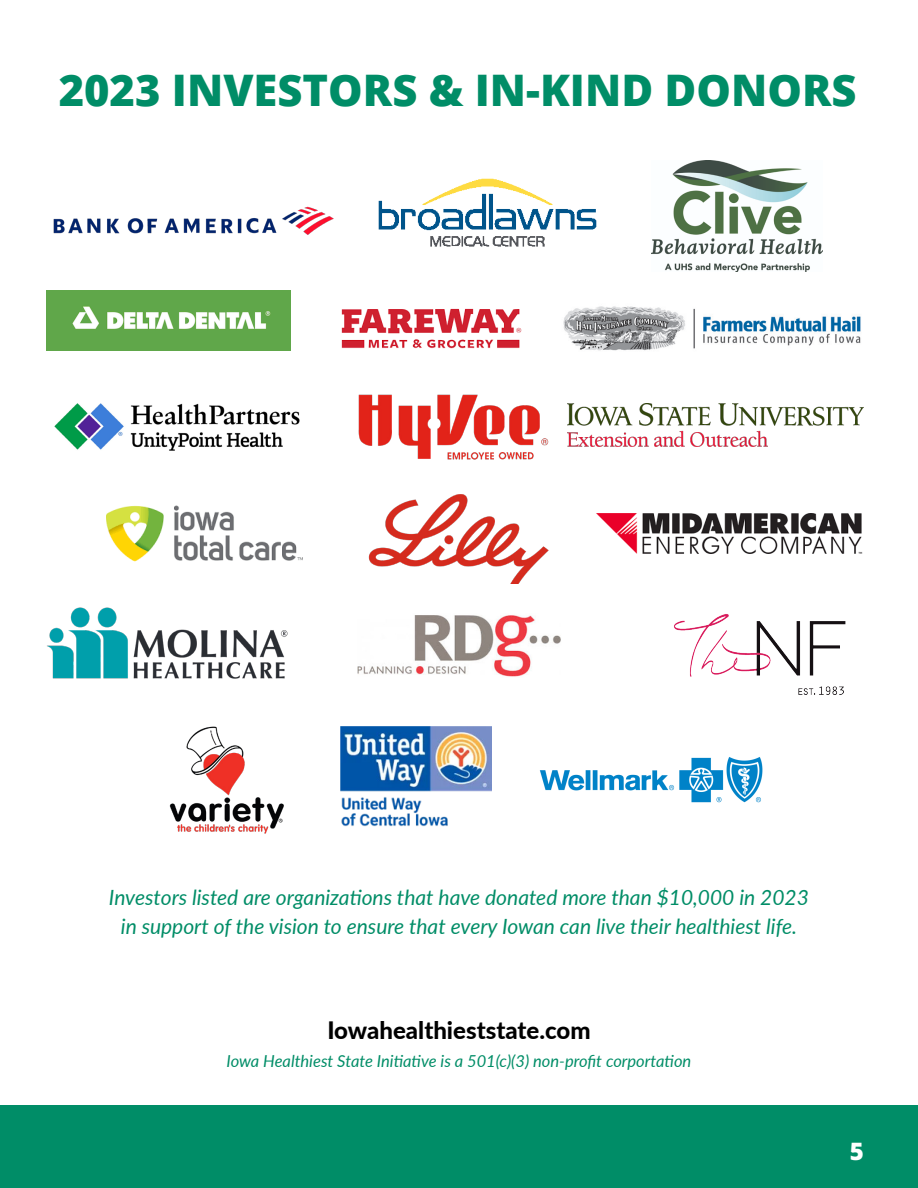
<style>
.page{position:relative;width:918px;height:1188px;background:#fff}
.page>*{position:absolute;margin:0;border:0;box-sizing:border-box;transform-origin:0 0}
.t1{font:800 43.5px "Open Sans";color:#008d67}
.t2{font:800 24px "Lato";color:#000}
.t3{font:800 24px "Open Sans";color:#fff}
.t4{font:italic 21px/28.5px "Lato";color:#008d67;text-align:center}
.t5{font:italic 16.5px "Lato";color:#008d67}
</style>
<div class="page">
<div style="left:0;top:1106px;width:918px;height:82px;background:#008d67"></div>
<img style="left:54px;top:403px;width:246px;height:48px">
<img style="left:539px;top:757px;width:224px;height:46px">
<img style="left:359px;top:394px;width:190px;height:65px">
<img style="left:368px;top:494px;width:181px;height:90px">
<img style="left:357px;top:615px;width:204px;height:62px">
<img style="left:53px;top:206px;width:281px;height:29px">
<img style="left:340px;top:727px;width:152px;height:100px">
<img style="left:107px;top:505px;width:196px;height:57px">
<img style="left:674px;top:614px;width:172px;height:81px">
<img style="left:169px;top:726px;width:115px;height:108px">
<img style="left:378px;top:178px;width:219px;height:69px">
<img style="left:47px;top:607px;width:241px;height:72px">
<img style="left:46px;top:290px;width:244px;height:61px">
<img style="left:651px;top:160px;width:171px;height:111px">
<img style="left:567px;top:404px;width:297px;height:43px">
<img style="left:596px;top:513px;width:267px;height:41px">
<img style="left:563px;top:306px;width:298px;height:45px">
<img style="left:341px;top:308px;width:181px;height:41px">
<p class="t1" style="left:59px;top:57px;width:800px">2023 INVESTORS &amp; IN-KIND DONORS</p>
<p class="t4" style="left:109px;top:883px;width:702px">Investors listed are organizations that have donated more than $10,000 in 2023 in support of the vision to ensure that every Iowan can live their healthiest life.</p>
<p class="t2" style="left:327px;top:1012px;width:265px">Iowahealthieststate.com</p>
<p class="t5" style="left:227px;top:1049px;width:466px">Iowa Healthiest State Initiative is a 501(c)(3) non-profit corportation</p>
<p class="t3" style="left:850px;top:1133px;width:16px">5</p>
</div>
